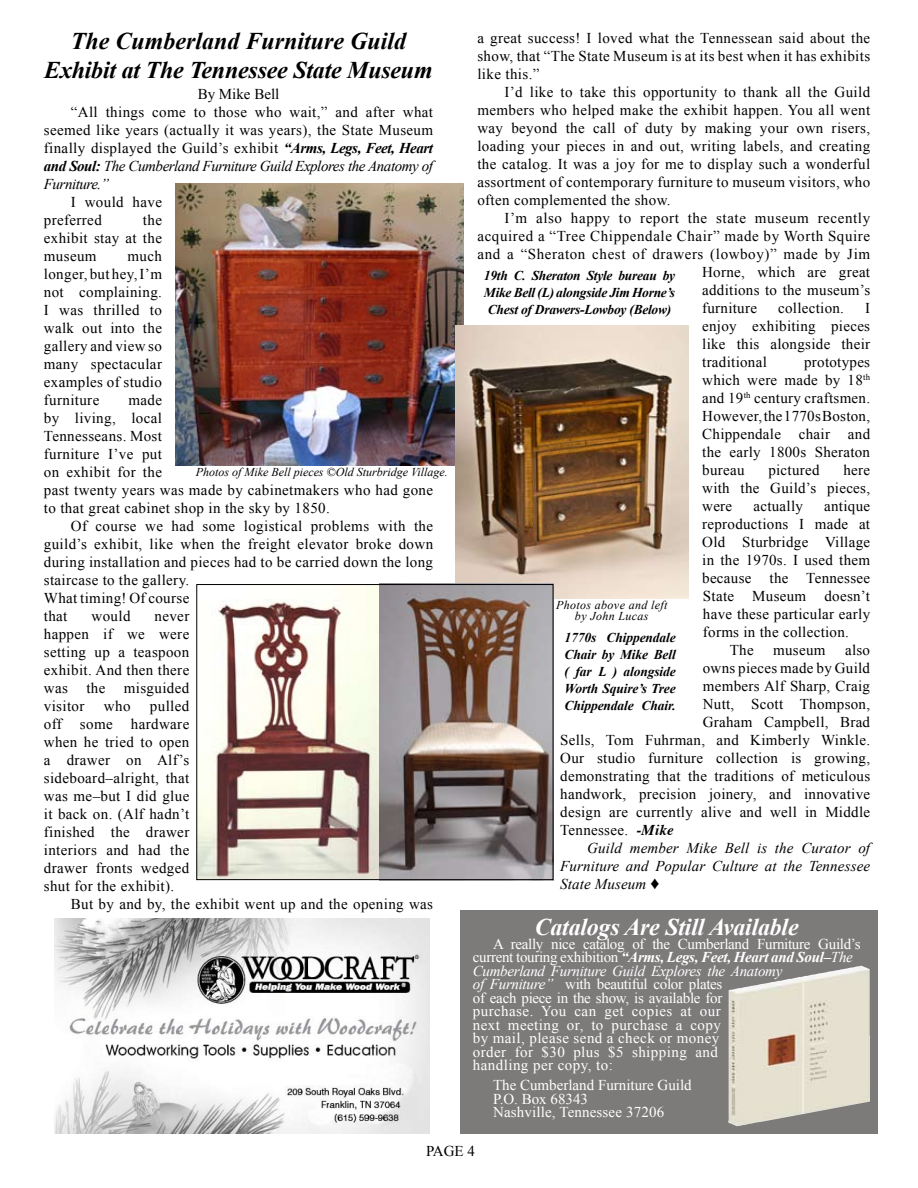
<style>
.page{position:relative;width:918px;height:1188px;background:#fff}
.page>*{position:absolute;margin:0;border:0;box-sizing:border-box;transform-origin:0 0}
.t1{font:italic 700 24px/28.8px "Times New Roman";letter-spacing:-.01em;color:#000;text-align:center}
.t2{font:italic 700 24px "Times New Roman";letter-spacing:-.01em;color:#fff}
.t3{font:15px/18px "Times New Roman";letter-spacing:.025em;color:#000;text-align:justify}
.t4{font:15px/13.5px "Times New Roman";letter-spacing:.03em;color:#fff}
.t5{font:italic 15px "Times New Roman";letter-spacing:.01em;color:#000}
.t6{font:italic 15px "Times New Roman";letter-spacing:-.03em;color:#000}
.t7{font:15px/13.5px "Times New Roman";color:#fff}
.t8{font:15px "Times New Roman";color:#000}
.t9{font:italic 700 13.5px/17.2px "Times New Roman";letter-spacing:-.02em;color:#000;text-align:justify}
.t10{font:italic 12px "Times New Roman";color:#000}
.t11{font:italic 12px/10.8px "Times New Roman";letter-spacing:.03em;color:#000;text-align:center}
.s1{font-weight:700;font-style:italic}
.s2{font-weight:700}
.s3{font-family:"Times";font-weight:700;font-style:italic}
.s4{font-style:italic}
</style>
<div class="page">
<div style="left:460px;top:910px;width:418px;height:224px;background:#7d7a7a"></div>
<img style="left:54px;top:918px;width:375px;height:216px">
<img style="left:176px;top:183px;width:288px;height:282px">
<img style="left:456px;top:326px;width:233px;height:272px">
<img style="left:196px;top:584px;width:355px;height:296px">
<div style="left:197px;top:584px;width:356px;height:296px;border:1px solid #000"></div>
<img style="left:728px;top:966px;width:142px;height:160px">
<h1 class="t1" style="left:44px;top:26px;width:390px">The Cumberland Furniture Guild<br>Exhibit at The Tennessee State Museum</h1>
<p class="t8" style="left:198px;top:85px;width:83px">By Mike Bell</p>
<p class="t3" style="left:71px;top:102px;width:364px">“All things come to those who wait,” and after what</p>
<p class="t3" style="left:44px;top:120px;width:391px">seemed like years (actually it was years), the State Museum</p>
<p class="t3" style="left:44px;top:138px;width:391px">finally displayed the Guild’s exhibit <span class="s1">“Arms, Legs, Feet, Heart</span></p>
<p class="t6" style="left:44px;top:157px;width:391px"><span class="s2">and Soul:</span> The Cumberland Furniture Guild Explores the Anatomy of</p>
<p class="t6" style="left:44px;top:175px;width:67px">Furniture.”</p>
<p class="t3" style="left:44px;top:192px;width:120px;text-indent:27px">I would have preferred</p>
<p class="t3" style="left:44px;top:210px;width:120px;text-indent:99px">the exhibit stay at the museum</p>
<p class="t3" style="left:44px;top:246px;width:120px;text-indent:84px">much longer, but hey, I’m not complaining.<br>I was thrilled to walk out into the gallery and view so many spectacular examples of studio furniture</p>
<p class="t3" style="left:44px;top:390px;width:391px;text-align:left;text-indent:85px">made<br>by living, local<br>Tennesseans. Most<br>furniture I’ve put<br>on exhibit for the<br>past twenty years was made by cabinetmakers who had gone to that great cabinet shop in the sky by 1850.</p>
<p class="t3" style="left:44px;top:516px;width:391px;text-align:left;text-indent:27px">Of course we had some logistical problems with the guild’s exhibit, like when the freight elevator broke down during installation and pieces had to be carried down the long staircase to the gallery.<br>What timing! Of course<br>that</p>
<p class="t10" style="left:196px;top:465px;width:254px">Photos of Mike Bell pieces ©Old Sturbridge Village.</p>
<p class="t3" style="left:92px;top:606px;width:41px">would</p>
<p class="t3" style="left:44px;top:606px;width:147px;text-indent:111px">never happen if we were setting up a teaspoon exhibit. And then there was the misguided visitor</p>
<p class="t3" style="left:44px;top:696px;width:147px;text-indent:106px">pulled off some hardware when he tried to open a drawer on Alf’s sideboard–alright, that was me–but I did glue it back on. (Alf hadn’t finished the drawer interiors and had the drawer fronts wedged shut for the exhibit).</p>
<p class="t3" style="left:71px;top:894px;width:364px">But by and by, the exhibit went up and the opening was</p>
<p class="t3" style="left:104px;top:696px;width:28px">who</p>
<p class="t3" style="left:477px;top:29px;width:394px">a great success! I loved what the Tennessean said about the show, that “The State Museum is at its best when it has exhibits like this.”</p>
<p class="t3" style="left:477px;top:83px;width:394px;text-indent:27px">I’d like to take this opportunity to thank all the Guild members who helped make the exhibit happen. You all went way beyond the call of duty by making your own risers, loading your pieces in and out, writing labels, and creating the catalog. It was a joy for me to display such a wonderful assortment of contemporary furniture to museum visitors, who often complemented the show.</p>
<p class="t3" style="left:504px;top:209px;width:367px">I’m also happy to report the state museum recently</p>
<p class="t3" style="left:477px;top:227px;width:394px">acquired a “Tree Chippendale Chair” made by Worth Squire</p>
<p class="t3" style="left:477px;top:245px;width:394px">and a “Sheraton chest of drawers (lowboy)” made by Jim</p>
<p class="t3" style="left:702px;top:263px;width:169px">Horne, which are great</p>
<p class="t3" style="left:702px;top:281px;width:169px">additions to the museum’s</p>
<p class="t3" style="left:702px;top:299px;width:56px">furniture</p>
<p class="t3" style="left:778px;top:299px;width:67px">collection.</p>
<p class="t9" style="left:484px;top:267px;width:193px">19th C. Sheraton Style bureau by Mike Bell (L) alongside Jim Horne’s Chest of Drawers-Lowboy (Below)</p>
<p class="t3" style="left:702px;top:299px;width:169px;text-indent:163px">I enjoy exhibiting pieces like this alongside their traditional</p>
<p class="t3" style="left:702px;top:353px;width:169px;text-indent:102px">prototypes which were made by 18<sup>th </sup>and 19<sup>th</sup> century craftsmen.<br>However, the 1770s Boston, Chippendale chair and the early 1800s Sheraton bureau</p>
<p class="t3" style="left:702px;top:461px;width:169px;text-indent:141px">here with the Guild’s pieces, were</p>
<p class="t3" style="left:768px;top:461px;width:53px">pictured</p>
<p class="t3" style="left:753px;top:497px;width:51px">actually</p>
<p class="t3" style="left:824px;top:497px;width:47px">antique</p>
<p class="t3" style="left:702px;top:515px;width:169px">reproductions I made at</p>
<p class="t3" style="left:702px;top:533px;width:169px">Old Sturbridge Village</p>
<p class="t3" style="left:702px;top:551px;width:169px">in the 1970s. I used them</p>
<p class="t3" style="left:702px;top:569px;width:169px">because the Tennessee</p>
<p class="t3" style="left:703px;top:587px;width:169px">State Museum doesn’t</p>
<p class="t3" style="left:703px;top:605px;width:169px">have these particular early</p>
<p class="t3" style="left:703px;top:623px;width:148px">forms in the collection.</p>
<p class="t3" style="left:730px;top:641px;width:25px">The</p>
<p class="t3" style="left:773px;top:641px;width:54px">museum</p>
<p class="t3" style="left:845px;top:641px;width:27px">also</p>
<p class="t3" style="left:703px;top:659px;width:169px">owns pieces made by Guild</p>
<p class="t3" style="left:703px;top:677px;width:169px">members Alf Sharp, Craig</p>
<p class="t3" style="left:703px;top:695px;width:169px">Nutt, Scott Thompson,</p>
<p class="t3" style="left:703px;top:713px;width:169px">Graham Campbell, Brad</p>
<p class="t3" style="left:560px;top:731px;width:311px">Sells, Tom Fuhrman, and Kimberly Winkle.</p>
<p class="t3" style="left:560px;top:749px;width:311px">Our studio furniture collection is growing,</p>
<p class="t3" style="left:560px;top:767px;width:311px">demonstrating that the traditions of meticulous</p>
<p class="t3" style="left:560px;top:785px;width:311px">handwork, precision joinery, and innovative</p>
<p class="t3" style="left:560px;top:803px;width:311px">design are currently alive and well in Middle</p>
<p class="t3" style="left:560px;top:821px;width:115px">Tennessee. <span class="s3">-Mike</span></p>
<p class="t5" style="left:587px;top:839px;width:284px">Guild member Mike Bell is the Curator of</p>
<p class="t5" style="left:560px;top:857px;width:311px">Furniture and Popular Culture at the Tennessee</p>
<p class="t5" style="left:560px;top:875px;width:101px">State Museum ♦</p>
<p class="t11" style="left:556px;top:600px;width:113px">Photos above and left by John Lucas</p>
<p class="t9" style="left:565px;top:628px;width:113px">1770s Chippendale Chair by Mike Bell ( far L ) alongside Worth Squire’s Tree Chippendale Chair.</p>
<h1 class="t2" style="left:535px;top:913px;width:266px">Catalogs Are Still Available</h1>
<p class="t4" style="left:473px;top:937px;width:389px;text-indent:20px">A really nice catalog of the Cumberland Furniture Guild’s current touring exhibition <span class="s1">“Arms, Legs, Feet, Heart and Soul–</span><span class="s4">The Cumberland Furniture Guild Explores the Anatomy<br>of Furniture”</span> with beautiful color plates<br>of each piece in the show, is available for<br>purchase. You can get copies at our<br>next meeting or, to purchase a copy<br>by mail, please send a check or money<br>order for $30 plus $5 shipping and<br>handling per copy, to:</p>
<p class="t7" style="left:493px;top:1078px;width:200px">The Cumberland Furniture Guild<br>P.O. Box 68343<br>Nashville, Tennessee 37206</p>
<p class="t3" style="left:426px;top:1141px;width:51px">PAGE 4</p>
</div>
